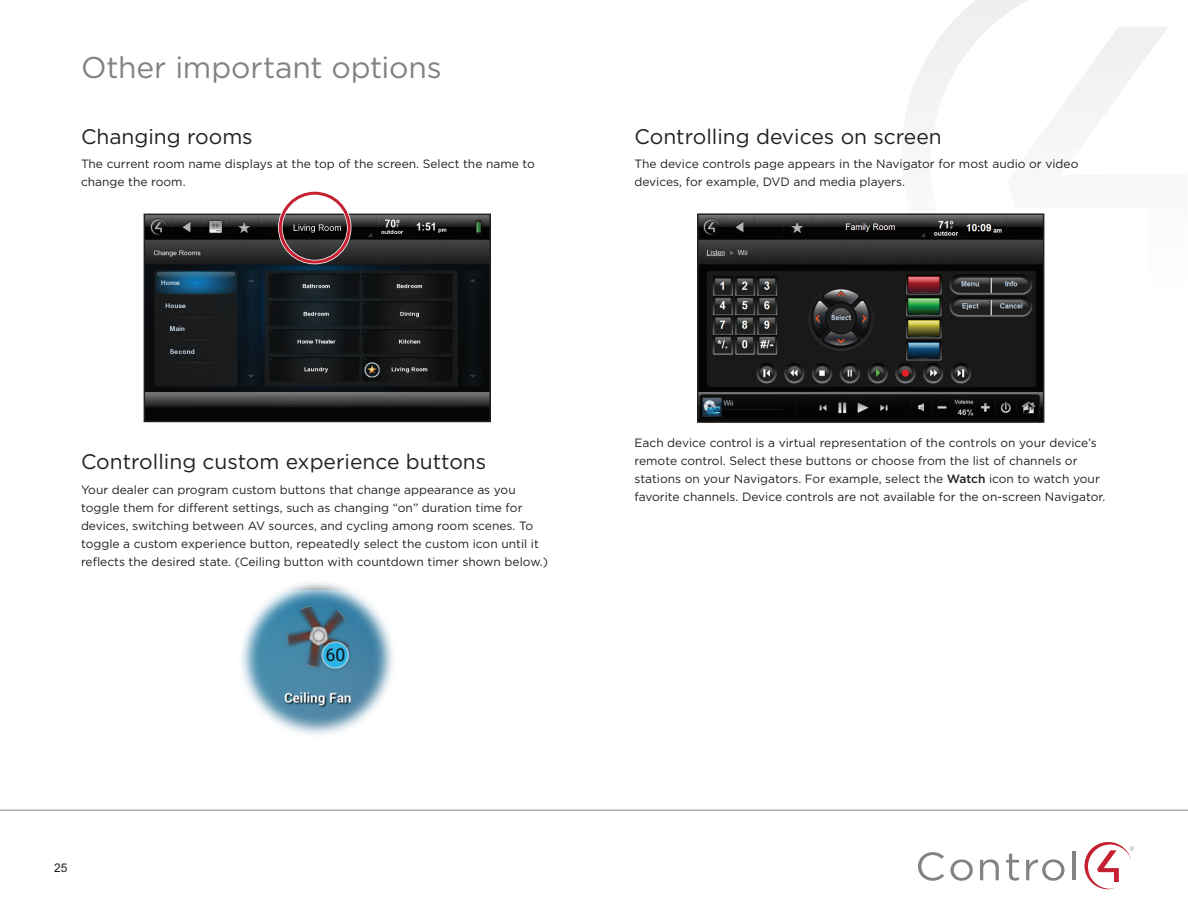
<style>
.page{position:relative;width:1188px;height:918px;background:#fff}
.page>*{position:absolute;margin:0;border:0;box-sizing:border-box;transform-origin:0 0}
.t1{font:30px "Gotham";letter-spacing:-.005em;color:#808285}
.t2{font:21px "Gotham";color:#231f20}
.t3{font:12px/18px "Gotham";color:#231f20}
.t4{font:12px "Arial";color:#231f20}
.s1{font-weight:500}
</style>
<div class="page">
<svg style="left:906px;top:0;width:262px;height:356px"></svg>
<svg style="left:918px;top:852px;width:26px;height:29px"></svg>
<svg style="left:950px;top:859px;width:23px;height:22px"></svg>
<svg style="left:980px;top:859px;width:19px;height:21px"></svg>
<svg style="left:1006px;top:854px;width:13px;height:27px"></svg>
<svg style="left:1026px;top:859px;width:39px;height:22px"></svg>
<hr style="left:1072px;top:851px;width:3px;height:29px;background:#808285">
<svg style="left:1084px;top:842px;width:50px;height:47px"></svg>
<hr style="left:0;top:810px;width:1188px;height:1px;background:#808385">
<img style="left:147px;top:217px;width:341px;height:202px">
<div style="left:144px;top:214px;width:347px;height:208px;border:2px solid #231f20"></div>
<div style="left:278px;top:191px;width:73px;height:73px;border:4px solid #fff;border-radius:50%"></div>
<div style="left:279px;top:192px;width:72px;height:72px;border:3px solid #c42032;border-radius:50%"></div>
<img style="left:241px;top:582px;width:152px;height:153px">
<img style="left:700px;top:216px;width:341px;height:204px">
<div style="left:697px;top:213px;width:347px;height:210px;border:2px solid #231f20"></div>
<h1 class="t1" style="left:81px;top:48px;width:362px">Other important options</h1>
<h2 class="t2" style="left:81px;top:123px;width:173px">Changing rooms</h2>
<p class="t3" style="left:81px;top:155px;width:455px">The current room name displays at the top of the screen. Select the name to change the room.</p>
<h2 class="t2" style="left:634px;top:123px;width:309px">Controlling devices on screen</h2>
<p class="t3" style="left:634px;top:155px;width:445px">The device controls page appears in the Navigator for most audio or video devices, for example, DVD and media players.</p>
<h2 class="t2" style="left:81px;top:449px;width:407px">Controlling custom experience buttons</h2>
<p class="t3" style="left:81px;top:481px;width:468px">Your dealer can program custom buttons that change appearance as you toggle them for different settings, such as changing “on” duration time for devices, switching between AV sources, and cycling among room scenes. To toggle a custom experience button, repeatedly select the custom icon until it reflects the desired state. (Ceiling button with countdown timer shown below.)</p>
<p class="t3" style="left:634px;top:434px;width:470px">Each device control is a virtual representation of the controls on your device’s remote control. Select these buttons or choose from the list of channels or stations on your Navigators. For example, select the <span class="s1">Watch</span> icon to watch your favorite channels. Device controls are not available for the on-screen Navigator.</p>
<p class="t4" style="left:54px;top:860px;width:15px">25</p>
</div>
